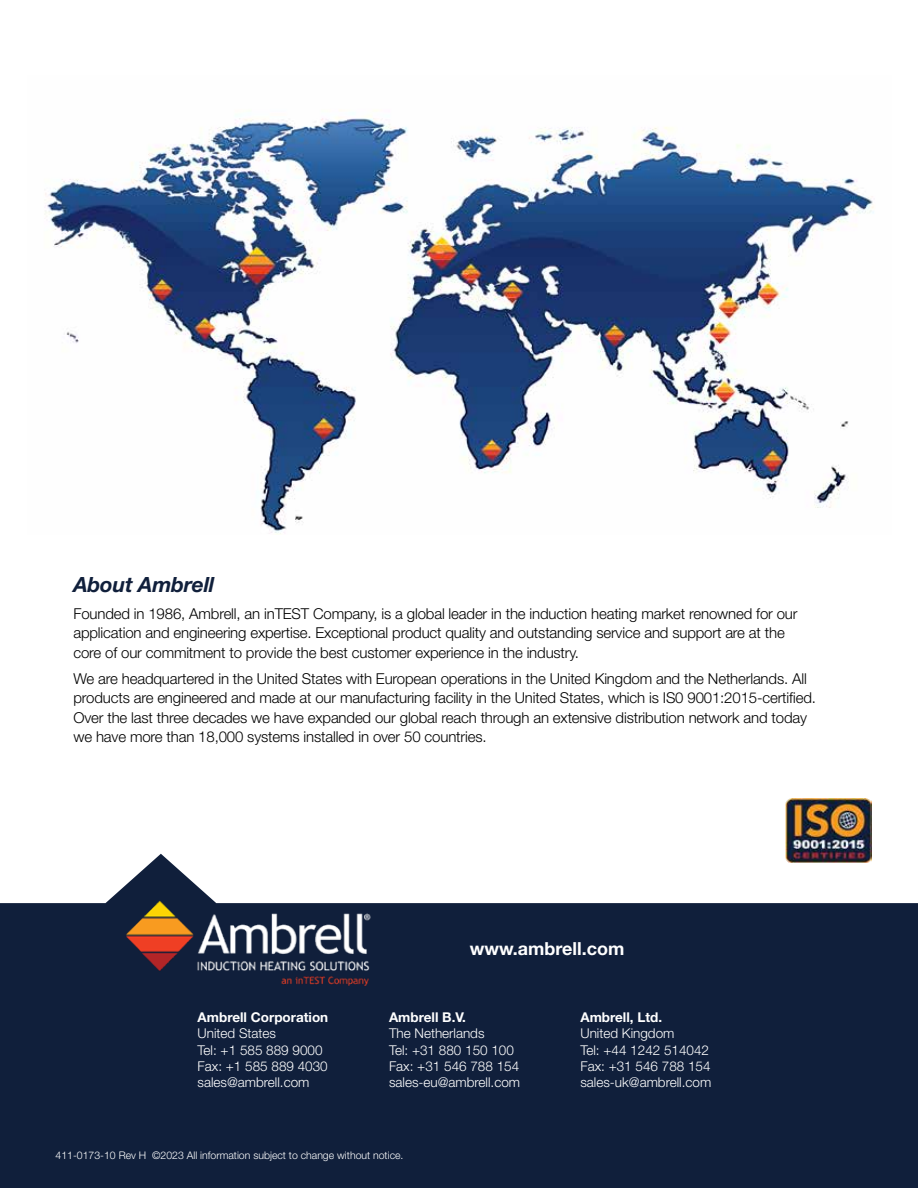
<style>
.page{position:relative;width:918px;height:1188px;background:#fff}
.page>*{position:absolute;margin:0;border:0;box-sizing:border-box;transform-origin:0 0}
.t1{font:italic 700 21px "Helvetica Neue LT Std";letter-spacing:-.01em;color:#101f3b}
.t2{font:700 18px "Helvetica Neue LT Std";color:#fff}
.t3{font:300 15px/19.5px "Helvetica Neue LT Std";letter-spacing:-.01em;color:#000}
.t4{font:300 13.5px/16.2px "Helvetica Neue LT Std";color:#fff}
.t5{font:700 13.5px "Helvetica Neue LT Std";color:#fff}
.t6{font:300 10.5px "Helvetica Neue LT Std";color:#fff}
</style>
<div class="page">
<img style="left:44px;top:110px;width:830px;height:424px">
<svg style="left:0;top:854px;width:918px;height:334px;background:#313d56"></svg>
<img style="left:785px;top:798px;width:86px;height:64px">
<img style="left:102px;top:884px;width:301px;height:113px">
<h1 class="t1" style="left:73px;top:572px;width:142px">About Ambrell</h1>
<p class="t3" style="left:73px;top:603px;width:726px">Founded in 1986, Ambrell, an inTEST Company, is a global leader in the induction heating market renowned for our application and engineering expertise. Exceptional product quality and outstanding service and support are at the core of our commitment to provide the best customer experience in the industry.</p>
<p class="t3" style="left:73px;top:668px;width:744px">We are headquartered in the United States with European operations in the United Kingdom and the Netherlands. All products are engineered and made at our manufacturing facility in the United States, which is IS0 9001:2015-certified.<br>Over the last three decades we have expanded our global reach through an extensive distribution network and today we have more than 18,000 systems installed in over 50 countries.</p>
<p class="t5" style="left:198px;top:1009px;width:132px">Ambrell Corporation</p>
<p class="t4" style="left:198px;top:1025px;width:132px">United States<br>Tel: +1 585 889 9000<br>Fax: +1 585 889 4030 sales@ambrell.com</p>
<p class="t2" style="left:470px;top:937px;width:156px">www.ambrell.com</p>
<p class="t5" style="left:389px;top:1009px;width:78px">Ambrell B.V.</p>
<p class="t4" style="left:389px;top:1025px;width:133px">The Netherlands<br>Tel: +31 880 150 100<br>Fax: +31 546 788 154 sales-eu@ambrell.com</p>
<p class="t5" style="left:580px;top:1009px;width:83px">Ambrell, Ltd.</p>
<p class="t4" style="left:580px;top:1025px;width:132px">United Kingdom<br>Tel: +44 1242 514042<br>Fax: +31 546 788 154 sales-uk@ambrell.com</p>
<p class="t6" style="left:56px;top:1149px;width:350px">411-0173-10 Rev H ©2023 All information subject to change without notice.</p>
</div>
